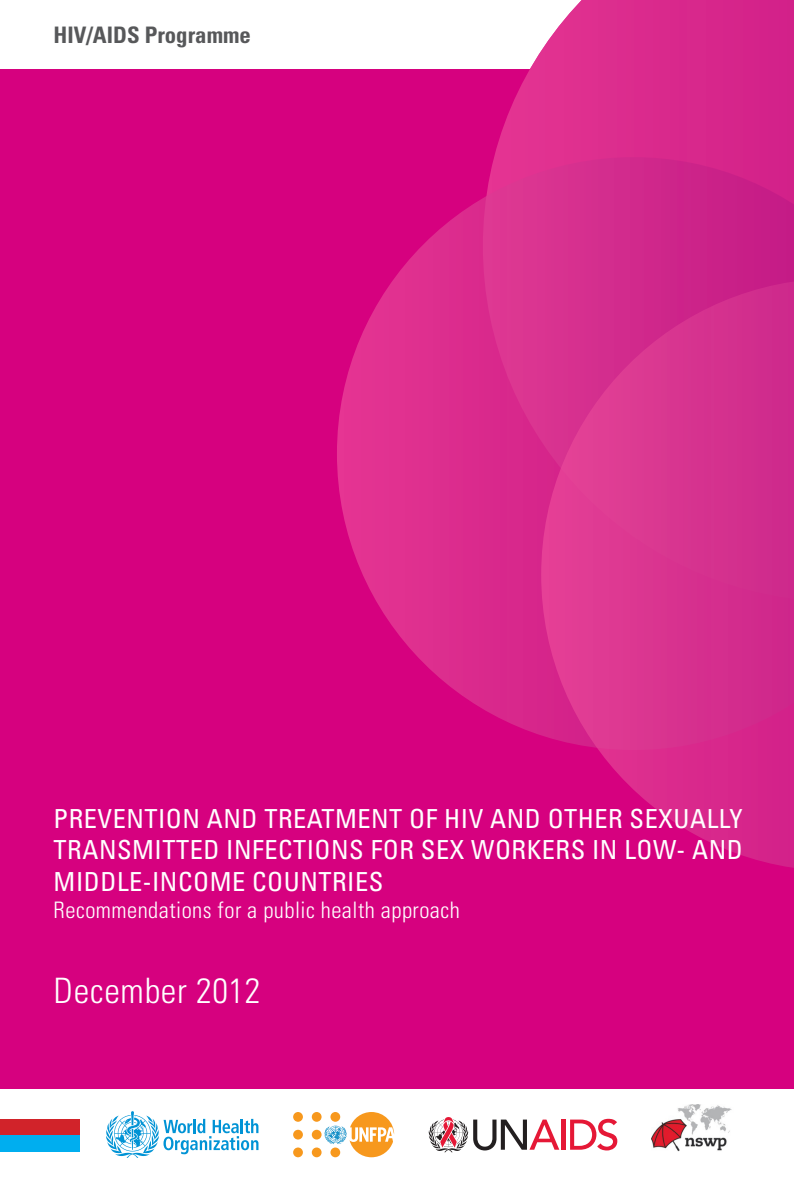
<style>
.page{position:relative;width:794px;height:1191px;background:#fff}
.page>*{position:absolute;margin:0;border:0;box-sizing:border-box;transform-origin:0 0}
.t1{font:300 condensed 35px "Univers";letter-spacing:.02em;color:#fff}
.t2{font:condensed 26.25px/31.5px "Univers";letter-spacing:.02em;color:#fff;text-align:justify}
.t3{font:300 condensed 22.75px "Univers";letter-spacing:.02em;color:#fff}
.t4{font:700 condensed 22.75px "Univers";color:#57585a}
</style>
<div class="page">
<div style="left:0;top:0;width:794px;height:1088px;background:#d6017f"></div>
<div style="left:0;top:0;width:794px;height:68px;background:#fff"></div>
<svg style="left:483px;top:0;width:311px;height:157px;background:#dd3d97"></svg>
<svg style="left:337px;top:157px;width:457px;height:578px"></svg>
<svg style="left:541px;top:278px;width:253px;height:590px;background:#d62b8d"></svg>
<div style="left:0;top:1119px;width:80px;height:16px;background:#d1232a"></div>
<div style="left:0;top:1135px;width:80px;height:16px;background:#00aeef"></div>
<svg style="left:106px;top:1111px;width:152px;height:46px"></svg>
<img style="left:652px;top:1104px;width:80px;height:47px">
<div style="left:312px;top:1129px;width:9px;height:10px;background:#f7981d;border-radius:50%"></div>
<div style="left:312px;top:1147px;width:9px;height:10px;background:#f7981d;border-radius:50%"></div>
<div style="left:312px;top:1112px;width:9px;height:9px;background:#f7981d;border-radius:50%"></div>
<svg style="left:293px;top:1129px;width:10px;height:10px"></svg>
<div style="left:293px;top:1147px;width:10px;height:10px;background:#f7981d;border-radius:50%"></div>
<div style="left:293px;top:1112px;width:10px;height:9px;background:#f7981d;border-radius:50%"></div>
<svg style="left:324px;top:1112px;width:70px;height:45px"></svg>
<hr style="left:562px;top:1119px;width:4px;height:30px;background:#e51836">
<svg style="left:570px;top:1118px;width:47px;height:32px"></svg>
<svg style="left:429px;top:1117px;width:130px;height:35px"></svg>
<p class="t4" style="left:54px;top:21px;width:199px">HIV/AIDS Programme</p>
<p class="t2" style="left:54px;top:802px;width:690px">PREVENTION AND TREATMENT OF HIV AND OTHER SEXUALLY TRANSMITTED INFECTIONS FOR SEX WORKERS IN LOW- AND MIDDLE-INCOME COUNTRIES</p>
<p class="t3" style="left:54px;top:896px;width:408px">Recommendations for a public health approach</p>
<p class="t1" style="left:54px;top:969px;width:208px">December 2012</p>
</div>
